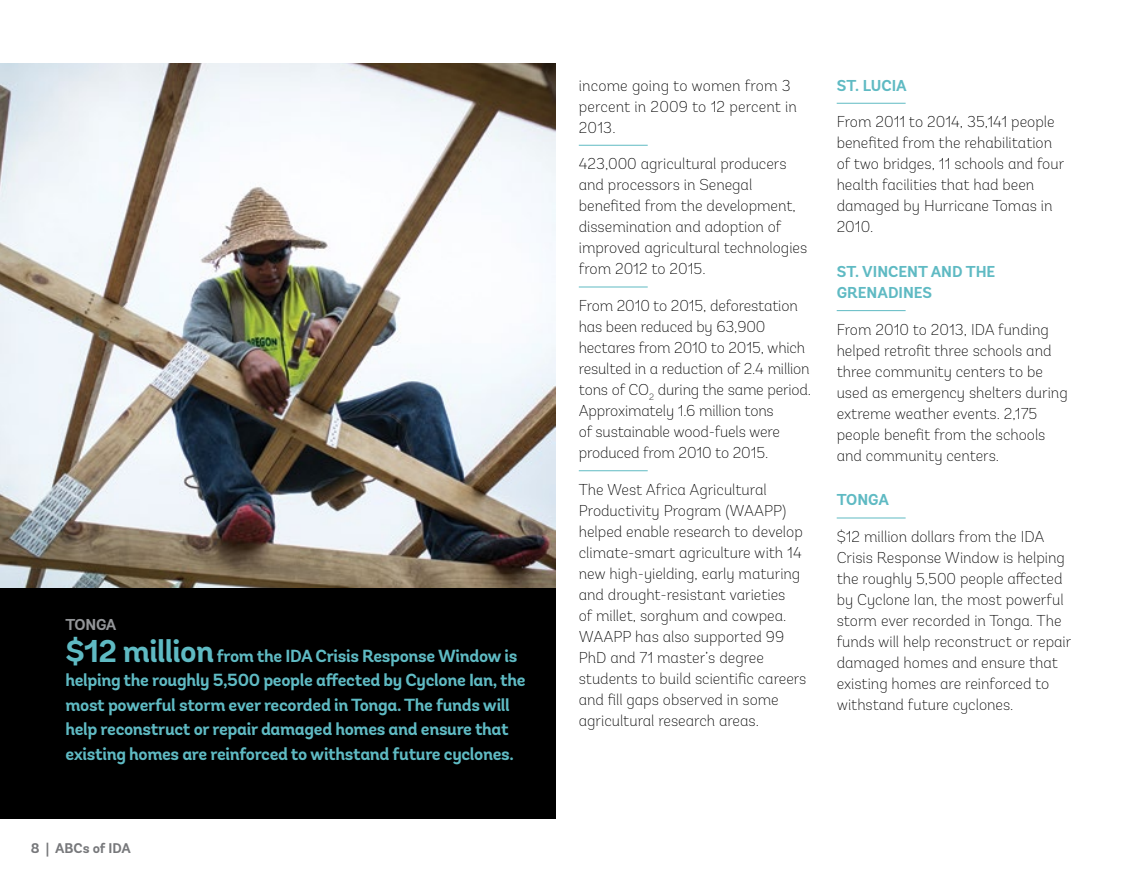
<style>
.page{position:relative;width:1134px;height:882px;background:#fff}
.page>*{position:absolute;margin:0;border:0;box-sizing:border-box;transform-origin:0 0}
.t1{font:700 17.5px/24.5px "Andes";letter-spacing:-.02em;color:#5fbac3}
.t2{font:200 15.75px/21px "Andes";color:#000}
.t3{font:700 15.75px/21px "Andes";color:#5fbac3}
.t4{font:700 15.75px "Andes";letter-spacing:-.03em;color:#939598}
.t5{font:700 14px "Andes";color:#77787b}
.s1{font-size:31.5px}
</style>
<div class="page">
<img style="left:0;top:63px;width:555px;height:525px">
<hr style="left:579px;top:145px;width:69px;height:1px;background:#5fbac3">
<hr style="left:579px;top:287px;width:69px;height:1px;background:#5fbac3">
<hr style="left:579px;top:470px;width:69px;height:1px;background:#5fbac3">
<hr style="left:837px;top:103px;width:69px;height:1px;background:#5fbac3">
<hr style="left:837px;top:310px;width:69px;height:1px;background:#5fbac3">
<hr style="left:837px;top:518px;width:69px;height:1px;background:#5fbac3">
<div style="left:0;top:588px;width:555px;height:231px;background:#000"></div>
<p class="t4" style="left:65px;top:615px;width:53px">TONGA</p>
<p class="t1" style="left:65px;top:644px;width:462px"><span class="s1">$12 million</span> from the IDA Crisis Response Window is helping the roughly 5,500 people affected by Cyclone Ian, the most powerful storm ever recorded in Tonga. The funds will help reconstruct or repair damaged homes and ensure that existing homes are reinforced to withstand future cyclones.</p>
<p class="t5" style="left:31px;top:840px;width:102px">8 | ABCs of IDA</p>
<p class="t2" style="left:579px;top:75px;width:220px">income going to women from 3 percent in 2009 to 12 percent in<br>2013.</p>
<p class="t2" style="left:579px;top:153px;width:230px">423,000 agricultural producers and processors in Senegal benefited from the development, dissemination and adoption of improved agricultural technologies from 2012 to 2015.</p>
<p class="t2" style="left:579px;top:295px;width:234px">From 2010 to 2015, deforestation has been reduced by 63,900 hectares from 2010 to 2015, which resulted in a reduction of 2.4 million tons of CO<sub>2</sub> during the same period.<br>Approximately 1.6 million tons<br>of sustainable wood-fuels were produced from 2010 to 2015.</p>
<p class="t2" style="left:579px;top:479px;width:229px">The West Africa Agricultural<br>Productivity Program (WAAPP) helped enable research to develop climate-smart agriculture with 14 new high-yielding, early maturing and drought-resistant varieties<br>of millet, sorghum and cowpea.<br>WAAPP has also supported 99<br>PhD and 71 master’s degree students to build scientific careers and fill gaps observed in some agricultural research areas.</p>
<p class="t3" style="left:837px;top:75px;width:72px">ST. LUCIA</p>
<p class="t2" style="left:837px;top:111px;width:229px">From 2011 to 2014, 35,141 people benefited from the rehabilitation of two bridges, 11 schools and four health facilities that had been damaged by Hurricane Tomas in<br>2010.</p>
<p class="t3" style="left:837px;top:261px;width:160px">ST. VINCENT AND THE<br>GRENADINES</p>
<p class="t2" style="left:837px;top:319px;width:233px">From 2010 to 2013, IDA funding helped retrofit three schools and three community centers to be used as emergency shelters during extreme weather events. 2,175 people benefit from the schools and community centers.</p>
<p class="t3" style="left:837px;top:490px;width:54px">TONGA</p>
<p class="t2" style="left:837px;top:526px;width:236px">$12 million dollars from the IDA<br>Crisis Response Window is helping the roughly 5,500 people affected by Cyclone Ian, the most powerful storm ever recorded in Tonga. The funds will help reconstruct or repair damaged homes and ensure that existing homes are reinforced to withstand future cyclones.</p>
</div>
